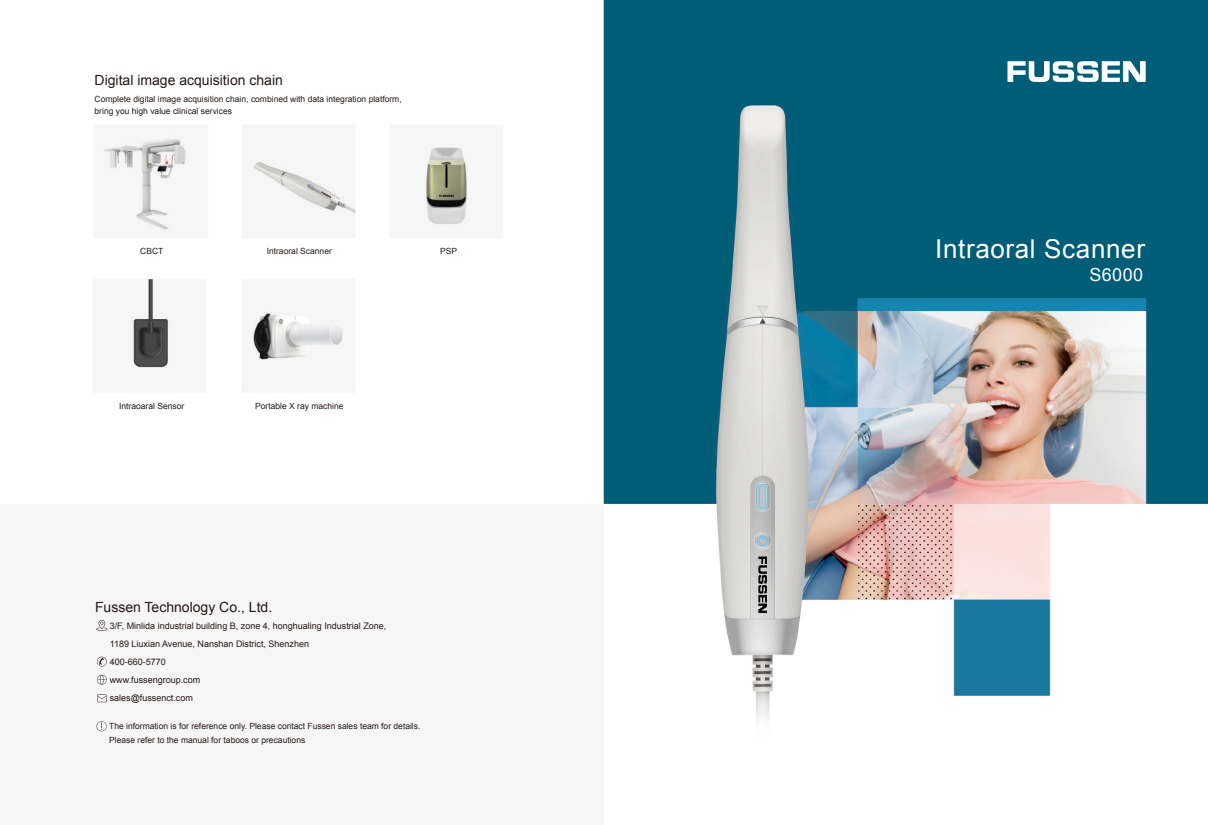
<style>
.page{position:relative;width:1208px;height:825px;background:#fff}
.page>*{position:absolute;margin:0;border:0;box-sizing:border-box;transform-origin:0 0}
.t1{font:26px "Arial";letter-spacing:.025em;color:#fff}
.t2{font:18px "Arial";letter-spacing:.025em;color:#fff}
.t3{font:14px "Arial";color:#231916}
.t4{font:9px/18px "Arial";color:#231916}
.t5{font:8.5px/12px "Arial";color:#231916}
</style>
<div class="page">
<img style="left:94px;top:0;width:1113px;height:732px">
<svg style="left:97px;top:694px;width:10px;height:8px"></svg>
<svg style="left:97px;top:675px;width:10px;height:10px"></svg>
<svg style="left:97px;top:657px;width:10px;height:9px"></svg>
<svg style="left:96px;top:620px;width:11px;height:11px"></svg>
<svg style="left:96px;top:721px;width:11px;height:10px"></svg>
<svg style="left:1007px;top:61px;width:138px;height:21px"></svg>
<h3 class="t3" style="left:95px;top:71px;width:190px">Digital image acquisition chain</h3>
<p class="t5" style="left:95px;top:93px;width:309px">Complete digital image acquisition chain, combined with data integration platform, bring you high value clinical services</p>
<p class="t5" style="left:140px;top:245px;width:25px">CBCT</p>
<p class="t5" style="left:267px;top:245px;width:67px">Intraoral Scanner</p>
<p class="t5" style="left:440px;top:245px;width:19px">PSP</p>
<h1 class="t1" style="left:935px;top:232px;width:211px">Intraoral Scanner</h1>
<p class="t5" style="left:119px;top:400px;width:67px">Intraoaral Sensor</p>
<p class="t5" style="left:255px;top:400px;width:90px">Portable X ray machine</p>
<h3 class="t3" style="left:95px;top:598px;width:179px">Fussen Technology Co., Ltd.</h3>
<p class="t4" style="left:110px;top:617px;width:278px">3/F, Minlida industrial building B, zone 4, honghualing Industrial Zone, 1189 Liuxian Avenue, Nanshan District, Shenzhen<br>400-660-5770<br>www.fussengroup.com<br>sales@fussenct.com</p>
<p class="t5" style="left:109px;top:719px;width:313px;line-height:14px">The information is for reference only. Please contact Fussen sales team for details.<br>Please refer to the manual for taboos or precautions</p>
<h2 class="t2" style="left:1089px;top:263px;width:55px">S6000</h2>
</div>
